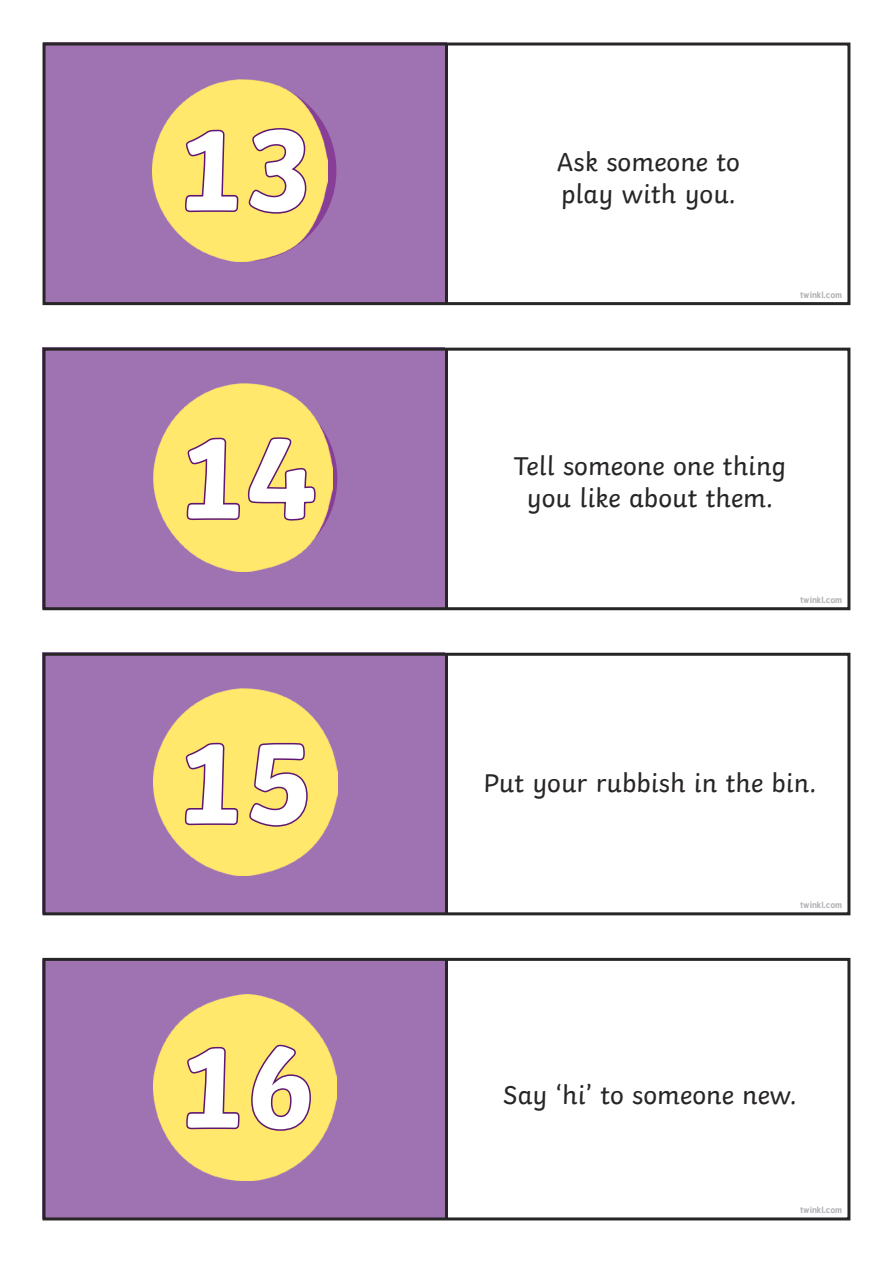
<style>
.page{position:relative;width:893px;height:1263px;background:#fff}
.page>*{position:absolute;margin:0;border:0;box-sizing:border-box;transform-origin:0 0}
.Heading_3{font:700 120px "Twinkl";color:#fff}
.KS1_Body_Copy{font:27px/31.5px "Twinkl";color:#282526}
.t1{font:700 9px "Tuffy";color:#aeafb3}
</style>
<div class="page">
<div style="left:43px;top:43px;width:403px;height:262px;background:#9f73b1"></div>
<div style="left:43px;top:348px;width:402px;height:261px;background:#9f73b1"></div>
<div style="left:43px;top:653px;width:402px;height:261px;background:#9f73b1"></div>
<div style="left:43px;top:959px;width:405px;height:260px;background:#9f73b1"></div>
<hr style="left:445px;top:44px;width:3px;height:260px;background:#282526">
<hr style="left:445px;top:654px;width:3px;height:260px;background:#282526">
<hr style="left:445px;top:349px;width:3px;height:260px;background:#282526">
<hr style="left:445px;top:959px;width:3px;height:260px;background:#282526">
<div style="left:43px;top:43px;width:807px;height:262px;border:3px solid #282526"></div>
<div style="left:43px;top:653px;width:807px;height:262px;border:3px solid #282526"></div>
<div style="left:43px;top:348px;width:807px;height:262px;border:3px solid #282526"></div>
<div style="left:43px;top:958px;width:807px;height:262px;border:3px solid #282526"></div>
<img style="left:153px;top:79px;width:174px;height:183px">
<svg style="left:183px;top:128px;width:57px;height:86px;background:#e3c46b"></svg>
<svg style="left:247px;top:127px;width:61px;height:88px;background:#e0bf6c"></svg>
<img style="left:154px;top:384px;width:178px;height:187px">
<svg style="left:185px;top:436px;width:133px;height:87px;background:#e5c76b"></svg>
<img style="left:154px;top:688px;width:183px;height:187px">
<svg style="left:183px;top:741px;width:57px;height:86px;background:#e3c46b"></svg>
<svg style="left:247px;top:741px;width:62px;height:87px;background:#debd6c"></svg>
<img style="left:154px;top:994px;width:183px;height:187px">
<svg style="left:184px;top:1045px;width:57px;height:86px;background:#e3c46b"></svg>
<svg style="left:250px;top:1043px;width:63px;height:89px;background:#e1c16c"></svg>
<p class="Heading_3" style="left:174px;top:71px;width:143px">13</p>
<p class="Heading_3" style="left:175px;top:379px;width:143px">14</p>
<p class="Heading_3" style="left:174px;top:684px;width:143px">15</p>
<p class="Heading_3" style="left:175px;top:988px;width:143px">16</p>
<p class="KS1_Body_Copy" style="left:557px;top:144px;width:185px">Ask someone to play with you.</p>
<p class="t1" style="left:800px;top:287px;width:43px">twinkl.com</p>
<p class="KS1_Body_Copy" style="left:514px;top:448px;width:274px;text-align:center">Tell someone one thing you like about them.</p>
<p class="t1" style="left:800px;top:592px;width:43px">twinkl.com</p>
<p class="KS1_Body_Copy" style="left:484px;top:765px;width:334px">Put your rubbish in the bin.</p>
<p class="t1" style="left:800px;top:898px;width:43px">twinkl.com</p>
<p class="KS1_Body_Copy" style="left:503px;top:1076px;width:295px">Say ‘hi’ to someone new.</p>
<p class="t1" style="left:800px;top:1203px;width:43px">twinkl.com</p>
</div>
